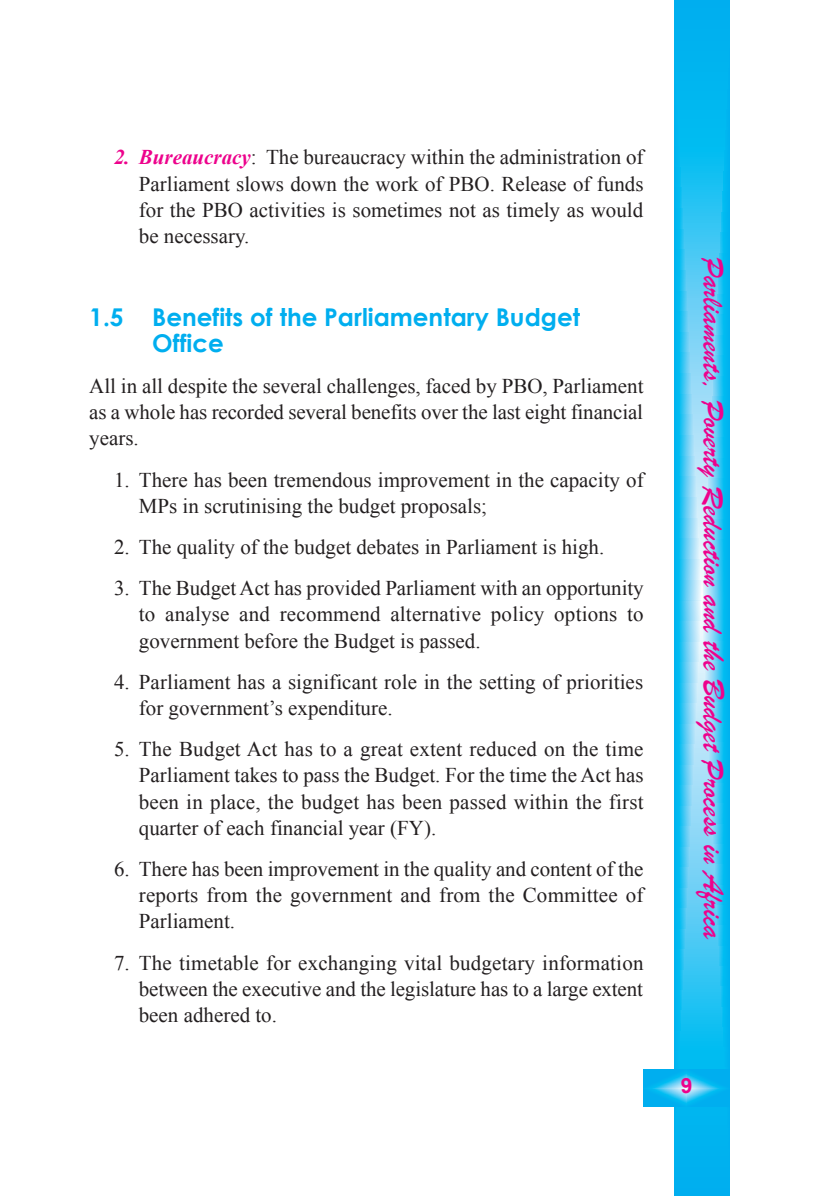
<style>
.page{position:relative;width:819px;height:1197px;background:#fff}
.page>*{position:absolute;margin:0;border:0;box-sizing:border-box;transform-origin:0 0}
.t1{font:31.5px "Brush Script";letter-spacing:-.01em;color:#ed028c}
.t2{font:700 24.5px/26.2px "Century Gothic";color:#00aeef}
.t3{font:21px/26.2px "Times New Roman";color:#231f20;text-align:justify}
.t4{font:700 21px "Arial";color:#ed028c}
.s1{font-weight:700;font-style:italic;color:#ed028c}
</style>
<div class="page">
<svg style="left:675px;top:0;width:55px;height:1196px;background:#3cc5f3"></svg>
<svg style="left:644px;top:1069px;width:86px;height:37px;background:#1fbaf1"></svg>
<p class="t3" style="left:139px;top:144px;width:506px;text-indent:-25px"><span class="s1">2. Bureaucracy</span>: The bureaucracy within the administration of Parliament slows down the work of PBO. Release of funds for the PBO activities is sometimes not as timely as would be necessary.</p>
<p class="t2" style="left:152px;top:303px;width:429px;text-indent:-63px">1.5 Benefits of the Parliamentary Budget<br>Office</p>
<p class="t3" style="left:89px;top:373px;width:556px">All in all despite the several challenges, faced by PBO, Parliament as a whole has recorded several benefits over the last eight financial years.</p>
<p class="t3" style="left:139px;top:466px;width:506px;text-indent:-25px">1. There has been tremendous improvement in the capacity of<br>MPs in scrutinising the budget proposals;</p>
<p class="t3" style="left:114px;top:534px;width:492px">2. The quality of the budget debates in Parliament is high.</p>
<p class="t3" style="left:139px;top:575px;width:506px;text-indent:-25px">3. The Budget Act has provided Parliament with an opportunity to analyse and recommend alternative policy options to government before the Budget is passed.</p>
<p class="t3" style="left:139px;top:668px;width:506px;text-indent:-25px">4. Parliament has a significant role in the setting of priorities for government’s expenditure.</p>
<p class="t3" style="left:139px;top:736px;width:506px;text-indent:-25px">5. The Budget Act has to a great extent reduced on the time Parliament takes to pass the Budget. For the time the Act has been in place, the budget has been passed within the first quarter of each financial year (FY).</p>
<p class="t3" style="left:139px;top:856px;width:506px;text-indent:-25px">6. There has been improvement in the quality and content of the reports from the government and from the Committee of Parliament.</p>
<p class="t3" style="left:139px;top:949px;width:506px;text-indent:-25px">7. The timetable for exchanging vital budgetary information between the executive and the legislature has to a large extent been adhered to.</p>
<h1 class="t1" style="left:732px;top:257px;width:684px;rotate:90deg">Parliaments, Poverty Reduction and the Budget Process in Africa</h1>
<p class="t4" style="left:681px;top:1074px;width:13px">9</p>
</div>
